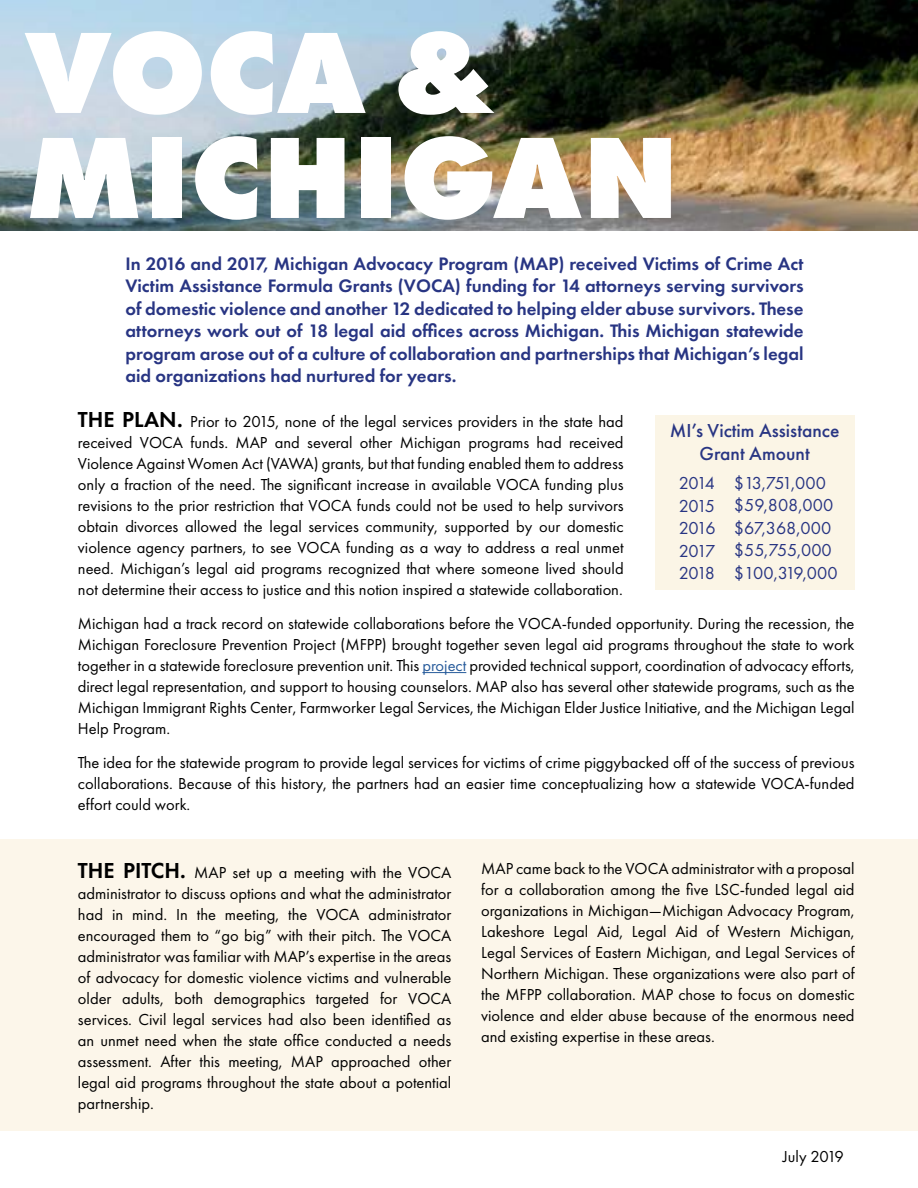
<style>
.page{position:relative;width:918px;height:1188px;background:#fff}
.page>*{position:absolute;margin:0;border:0;box-sizing:border-box;transform-origin:0 0}
.t1{font:800 120px/105px "Futura PT";letter-spacing:.01em;color:#fff}
.t2{font:500 19.5px/23.4px "Futura PT";color:#283583;text-align:center}
.t3{font:600 18.75px/22.5px "Futura PT";color:#283583;text-align:justify}
.t4{font:18px/22.5px "Futura PT";color:#283583}
.t5{font:18px/22.5px "Futura PT";letter-spacing:-.025em;color:#283583;text-align:justify}
.t6{font:16.5px/21px "Futura PT";color:#000;text-align:justify}
.s1{font-weight:600;font-size:22.5px}
.s2{color:#275b9b}
</style>
<div class="page">
<hr style="left:422px;top:672px;width:44px;height:1px;background:#275b9b">
<img style="left:0;top:0;width:918px;height:231px">
<div style="left:0;top:840px;width:918px;height:291px;background:#fcf6ea"></div>
<div style="left:655px;top:416px;width:200px;height:174px;background:#fbf5e6"></div>
<h1 class="t1" style="left:25px;top:18px;width:656px">VOCA &amp;<br>MICHIGAN</h1>
<p class="t3" style="left:125px;top:252px;width:680px">In 2016 and 2017, Michigan Advocacy Program (MAP) received Victims of Crime Act Victim Assistance Formula Grants (VOCA) funding for 14 attorneys serving survivors of domestic violence and another 12 dedicated to helping elder abuse survivors. These attorneys work out of 18 legal aid offices across Michigan. This Michigan statewide program arose out of a culture of collaboration and partnerships that Michigan’s legal aid organizations had nurtured for years.</p>
<p class="t6" style="left:78px;top:411px;width:547px"><span class="s1">THE PLAN.</span> Prior to 2015, none of the legal services providers in the state had received VOCA funds. MAP and several other Michigan programs had received Violence Against Women Act (VAWA) grants, but that funding enabled them to address only a fraction of the need. The significant increase in available VOCA funding plus revisions to the prior restriction that VOCA funds could not be used to help survivors obtain divorces allowed the legal services community, supported by our domestic violence agency partners, to see VOCA funding as a way to address a real unmet need. Michigan’s legal aid programs recognized that where someone lived should not determine their access to justice and this notion inspired a statewide collaboration.</p>
<p class="t6" style="left:78px;top:613px;width:778px">Michigan had a track record on statewide collaborations before the VOCA-funded opportunity. During the recession, the Michigan Foreclosure Prevention Project (MFPP) brought together seven legal aid programs throughout the state to work together in a statewide foreclosure prevention unit. This <span class="s2">project</span> provided technical support, coordination of advocacy efforts, direct legal representation, and support to housing counselors. MAP also has several other statewide programs, such as the Michigan Immigrant Rights Center, Farmworker Legal Services, the Michigan Elder Justice Initiative, and the Michigan Legal Help Program.</p>
<p class="t6" style="left:78px;top:752px;width:778px">The idea for the statewide program to provide legal services for victims of crime piggybacked off of the success of previous collaborations. Because of this history, the partners had an easier time conceptualizing how a statewide VOCA-funded effort could work.</p>
<p class="t2" style="left:670px;top:418px;width:171px">MI’s Victim Assistance<br>Grant Amount</p>
<p class="t5" style="left:679px;top:472px;width:38px">2014<br>2015<br>2016<br>2017<br>2018</p>
<p class="t4" style="left:734px;top:472px;width:105px">$13,751,000 $59,808,000 $67,368,000 $55,755,000 $100,319,000</p>
<p class="t6" style="left:78px;top:862px;width:375px"><span class="s1">THE PITCH.</span> MAP set up a meeting with the VOCA administrator to discuss options and what the administrator had in mind. In the meeting, the VOCA administrator encouraged them to “go big” with their pitch. The VOCA administrator was familiar with MAP’s expertise in the areas of advocacy for domestic violence victims and vulnerable older adults, both demographics targeted for VOCA services. Civil legal services had also been identified as an unmet need when the state office conducted a needs assessment. After this meeting, MAP approached other legal aid programs throughout the state about a potential partnership.</p>
<p class="t6" style="left:481px;top:858px;width:375px">MAP came back to the VOCA administrator with a proposal for a collaboration among the five LSC-funded legal aid organizations in Michigan—Michigan Advocacy Program, Lakeshore Legal Aid, Legal Aid of Western Michigan, Legal Services of Eastern Michigan, and Legal Services of Northern Michigan. These organizations were also part of the MFPP collaboration. MAP chose to focus on domestic violence and elder abuse because of the enormous need and existing expertise in these areas.</p>
<p class="t6" style="left:783px;top:1146px;width:63px">July 2019</p>
</div>
